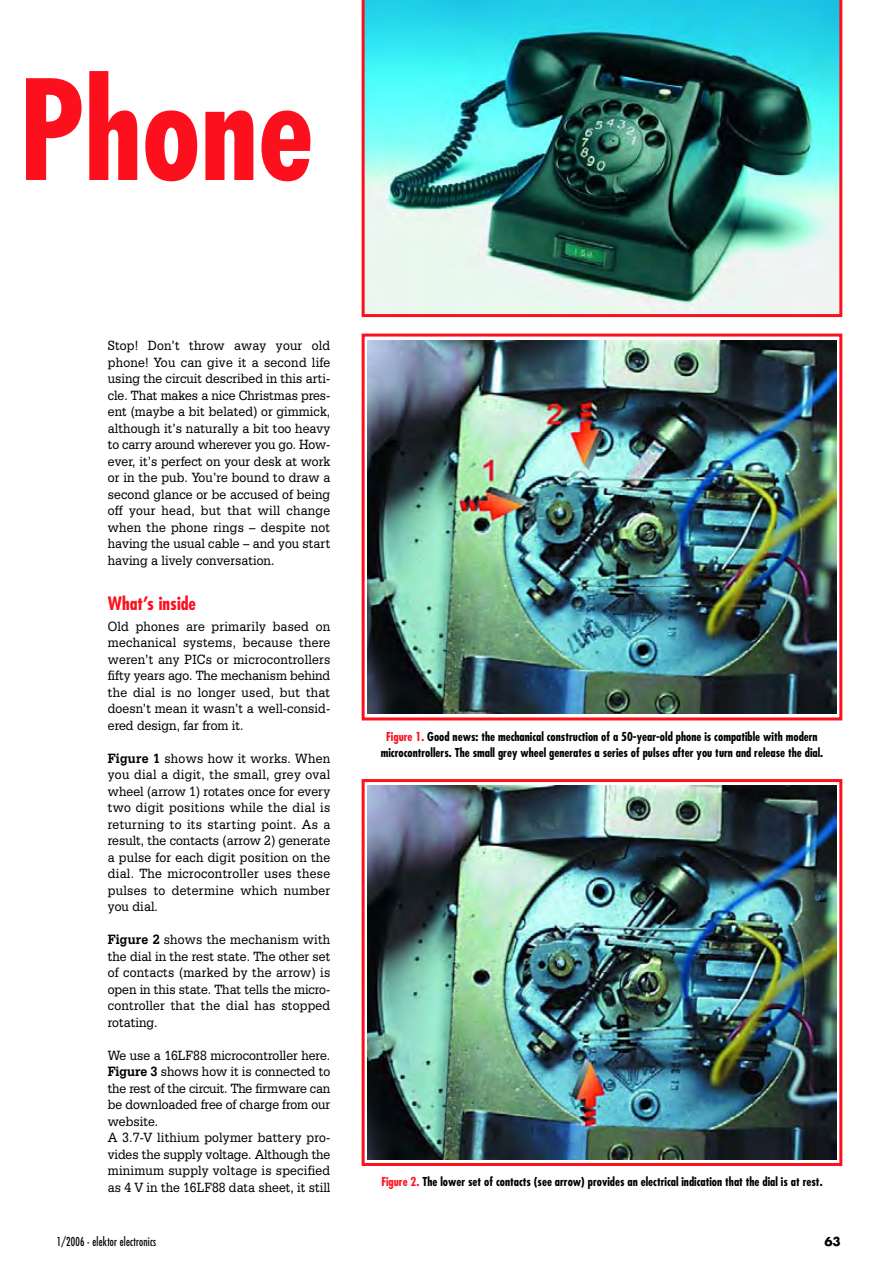
<style>
.page{position:relative;width:893px;height:1263px;background:#fff}
.page>*{position:absolute;margin:0;border:0;box-sizing:border-box;transform-origin:0 0}
.t1{font:700 condensed 135px "Futura";color:#fd101d}
.t2{font:700 condensed 18px "Futura";color:#fd101d}
.t3{font:14.25px/16.5px "Serifa BT";color:#000;text-align:justify;scale:.9 1}
.t4{font:700 condensed 12px/16.5px "Futura";color:#000;text-align:center}
.t5{font:condensed 12px "Futura";letter-spacing:.02em;color:#000;scale:.9 1}
.t6{font:700 12px "Futura";color:#000}
.s1{font-weight:700}
.s2{color:#fd101d}
</style>
<div class="page">
<img style="left:368px;top:340px;width:468px;height:374px">
<div style="left:361px;top:334px;width:481px;height:386px;border:3px solid #fd101d"></div>
<img style="left:361px;top:0;width:481px;height:317px">
<img style="left:368px;top:786px;width:468px;height:373px">
<div style="left:361px;top:779px;width:481px;height:387px;border:3px solid #fd101d"></div>
<h1 class="t1" style="left:19px;top:71px;width:296px">Phone</h1>
<p class="t3" style="left:108px;top:338px;width:249px">Stop! Don’t throw away your old phone! You can give it a second life using the circuit described in this arti&shy;cle. That makes a nice Christmas pres&shy;ent (maybe a bit belated) or gimmick, although it’s naturally a bit too heavy to carry around wherever you go. How&shy;ever, it’s perfect on your desk at work or in the pub. You’re bound to draw a second glance or be accused of being off your head, but that will change when the phone rings – despite not having the usual cable – and you start having a lively conversation.</p>
<p class="t2" style="left:108px;top:595px;width:90px">What’s inside</p>
<p class="t3" style="left:108px;top:619px;width:249px">Old phones are primarily based on mechanical systems, because there weren’t any PICs or microcontrollers fifty years ago. The mechanism behind the dial is no longer used, but that doesn’t mean it wasn’t a well-consid&shy;ered design, far from it.</p>
<p class="t3" style="left:108px;top:751px;width:249px"><span class="s1">Figure 1</span> shows how it works. When you dial a digit, the small, grey oval wheel (arrow 1) rotates once for every two digit positions while the dial is returning to its starting point. As a result, the contacts (arrow 2) generate a pulse for each digit position on the dial. The microcontroller uses these pulses to determine which number you dial.</p>
<p class="t3" style="left:108px;top:932px;width:249px"><span class="s1">Figure 2</span> shows the mechanism with the dial in the rest state. The other set of contacts (marked by the arrow) is open in this state. That tells the micro&shy;controller that the dial has stopped rotating.</p>
<p class="t3" style="left:108px;top:1048px;width:249px;text-align:left">We use a 16LF88 microcontroller here.<br><span class="s1">Figure 3</span> shows how it is connected to the rest of the circuit. The firmware can be downloaded free of charge from our website.<br>A 3.7-V lithium polymer battery pro&shy;vides the supply voltage. Although the minimum supply voltage is specified as 4 V in the 16LF88 data sheet, it still</p>
<p class="t4" style="left:381px;top:729px;width:444px"><span class="s2">Figure 1.</span> Good news: the mechanical construction of a 50-year-old phone is compatible with modern microcontrollers. The small grey wheel generates a series of pulses after you turn and release the dial.</p>
<p class="t4" style="left:381px;top:1175px;width:442px"><span class="s2">Figure 2.</span> The lower set of contacts (see arrow) provides an electrical indication that the dial is at rest.</p>
<p class="t5" style="left:57px;top:1236px;width:112px">1/2006 - elektor electronics</p>
<p class="t6" style="left:824px;top:1236px;width:18px">63</p>
</div>
